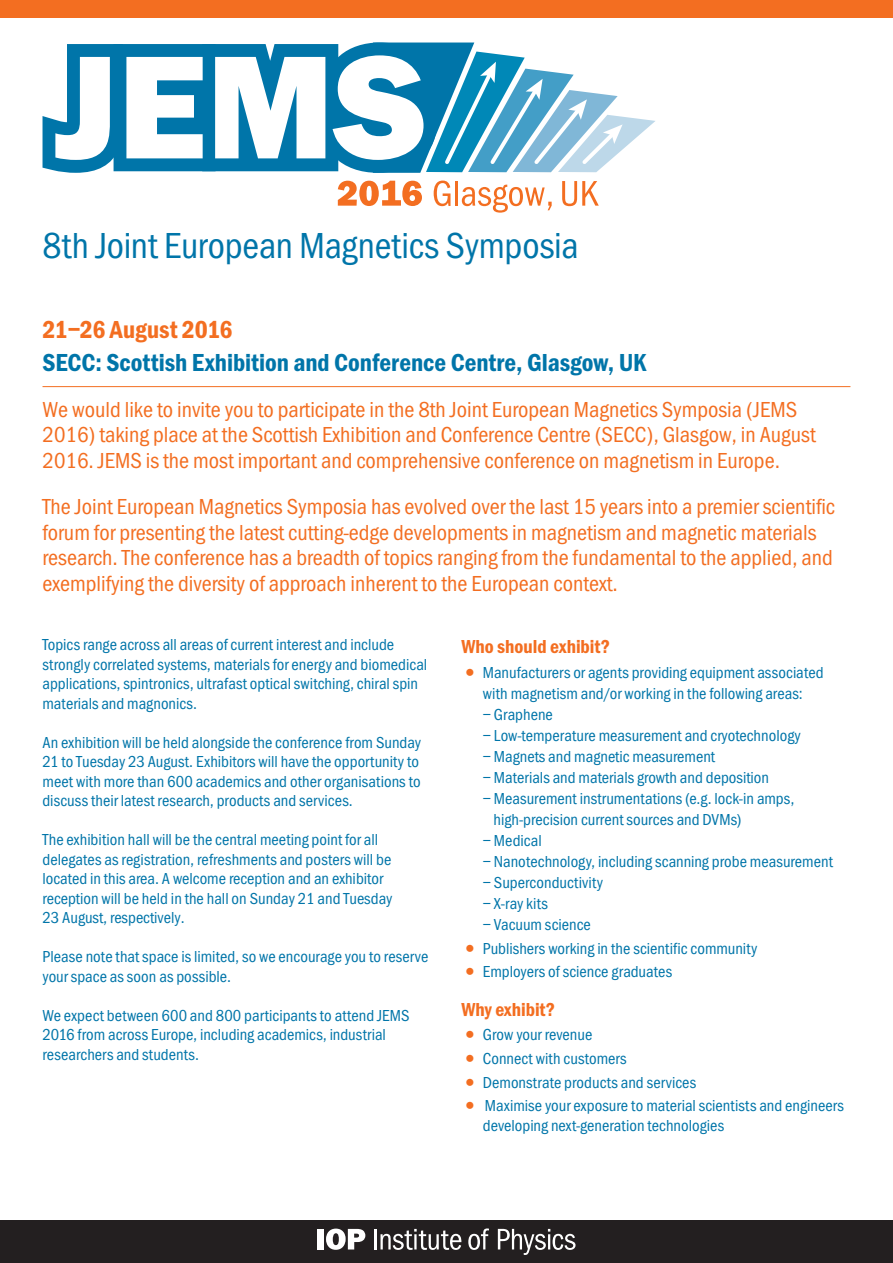
<style>
.page{position:relative;width:893px;height:1263px;background:#fff}
.page>*{position:absolute;margin:0;border:0;box-sizing:border-box;transform-origin:0 0}
.t1{font:37.5px "Franklin Got Cd Io P";letter-spacing:-.005em;color:#0075a9}
.t2{font:600 25.5px "Franklin Got Cd Io P";color:#0075a9}
.t3{font:600 25.5px "Franklin Got Cd Io P";letter-spacing:-.01em;color:#f36e21}
.t4{font:22.5px/25.5px "Franklin Got Cd Io P";color:#f36e21}
.t5{font:600 19.5px "Franklin Got Cd Io P";color:#f36e21}
.t6{font:16.5px/19.5px "Franklin Got Cd Io P";color:#0075a9}
.s1{font-size:25.5px;color:#f36e21}
</style>
<div class="page">
<div style="left:0;top:0;width:893px;height:17px;background:#f36e21"></div>
<div style="left:0;top:1220px;width:893px;height:43px;background:#231f20"></div>
<div style="left:317px;top:1229px;width:7px;height:20px;background:#fff"></div>
<svg style="left:326px;top:1228px;width:39px;height:22px"></svg>
<hr style="left:374px;top:1229px;width:3px;height:20px;background:#fff">
<svg style="left:380px;top:1229px;width:81px;height:21px"></svg>
<svg style="left:468px;top:1228px;width:21px;height:22px"></svg>
<svg style="left:498px;top:1229px;width:77px;height:26px"></svg>
<hr style="left:43px;top:386px;width:807px;height:1px;background:#f36e21">
<svg style="left:338px;top:181px;width:84px;height:25px"></svg>
<svg style="left:434px;top:181px;width:16px;height:25px"></svg>
<hr style="left:455px;top:181px;width:3px;height:25px;background:#f36e21">
<svg style="left:462px;top:185px;width:90px;height:28px"></svg>
<svg style="left:562px;top:181px;width:37px;height:25px"></svg>
<svg style="left:43px;top:43px;width:612px;height:130px"></svg>
<h1 class="t1" style="left:43px;top:224px;width:538px">8th Joint European Magnetics Symposia</h1>
<h2 class="t3" style="left:43px;top:315px;width:191px">21–26 August 2016</h2>
<h2 class="t2" style="left:43px;top:348px;width:606px">SECC: Scottish Exhibition and Conference Centre, Glasgow, UK</h2>
<p class="t4" style="left:43px;top:397px;width:775px">We would like to invite you to participate in the 8th Joint European Magnetics Symposia (JEMS<br>2016) taking place at the Scottish Exhibition and Conference Centre (SECC), Glasgow, in August<br>2016. JEMS is the most important and comprehensive conference on magnetism in Europe.</p>
<p class="t4" style="left:43px;top:494px;width:794px">The Joint European Magnetics Symposia has evolved over the last 15 years into a premier scientific forum for presenting the latest cutting-edge developments in magnetism and magnetic materials research. The conference has a breadth of topics ranging from the fundamental to the applied, and exemplifying the diversity of approach inherent to the European context.</p>
<p class="t6" style="left:43px;top:635px;width:386px">Topics range across all areas of current interest and include strongly correlated systems, materials for energy and biomedical applications, spintronics, ultrafast optical switching, chiral spin materials and magnonics.</p>
<p class="t6" style="left:43px;top:733px;width:380px;text-align:justify">An exhibition will be held alongside the conference from Sunday 21 to Tuesday 23 August. Exhibitors will have the opportunity to meet with more than 600 academics and other organisations to discuss their latest research, products and services.</p>
<p class="t6" style="left:43px;top:830px;width:351px">The exhibition hall will be the central meeting point for all delegates as registration, refreshments and posters will be located in this area. A welcome reception and an exhibitor reception will be held in the hall on Sunday 21 and Tuesday 23 August, respectively.</p>
<p class="t6" style="left:43px;top:947px;width:387px">Please note that space is limited, so we encourage you to reserve your space as soon as possible.</p>
<p class="t6" style="left:43px;top:1006px;width:369px">We expect between 600 and 800 participants to attend JEMS<br>2016 from across Europe, including academics, industrial researchers and students.</p>
<p class="t5" style="left:461px;top:635px;width:150px">Who should exhibit?</p>
<p class="t6" style="left:461px;top:662px;width:364px;line-height:21px;text-align:center"><span class="s1">•</span> Manufacturers or agents providing equipment associated with magnetism and/or working in the following areas:</p>
<p class="t6" style="left:483px;top:705px;width:72px">– Graphene</p>
<p class="t6" style="left:483px;top:726px;width:319px">– Low-temperature measurement and cryotechnology</p>
<p class="t6" style="left:483px;top:747px;width:234px">– Magnets and magnetic measurement</p>
<p class="t6" style="left:483px;top:768px;width:288px">– Materials and materials growth and deposition</p>
<p class="t6" style="left:494px;top:788px;width:302px;line-height:21px;text-indent:-11px">– Measurement instrumentations (e.g. lock-in amps, high-precision current sources and DVMs)</p>
<p class="t6" style="left:483px;top:831px;width:60px">– Medical</p>
<p class="t6" style="left:483px;top:852px;width:352px">– Nanotechnology, including scanning probe measurement</p>
<p class="t6" style="left:483px;top:873px;width:122px">– Superconductivity</p>
<p class="t6" style="left:483px;top:894px;width:67px">– X-ray kits</p>
<p class="t6" style="left:483px;top:915px;width:110px">– Vacuum science</p>
<p class="t6" style="left:461px;top:938px;width:297px"><span class="s1">•</span> Publishers working in the scientific community</p>
<p class="t6" style="left:461px;top:962px;width:212px"><span class="s1">•</span> Employers of science graduates</p>
<p class="t5" style="left:461px;top:999px;width:95px">Why exhibit?</p>
<p class="t6" style="left:461px;top:1025px;width:132px"><span class="s1">•</span> Grow your revenue</p>
<p class="t6" style="left:461px;top:1049px;width:167px"><span class="s1">•</span> Connect with customers</p>
<p class="t6" style="left:461px;top:1072px;width:236px"><span class="s1">•</span> Demonstrate products and services</p>
<p class="t6" style="left:483px;top:1096px;width:363px;text-indent:-21px"><span class="s1">•</span> Maximise your exposure to material scientists and engineers developing next-generation technologies</p>
</div>
